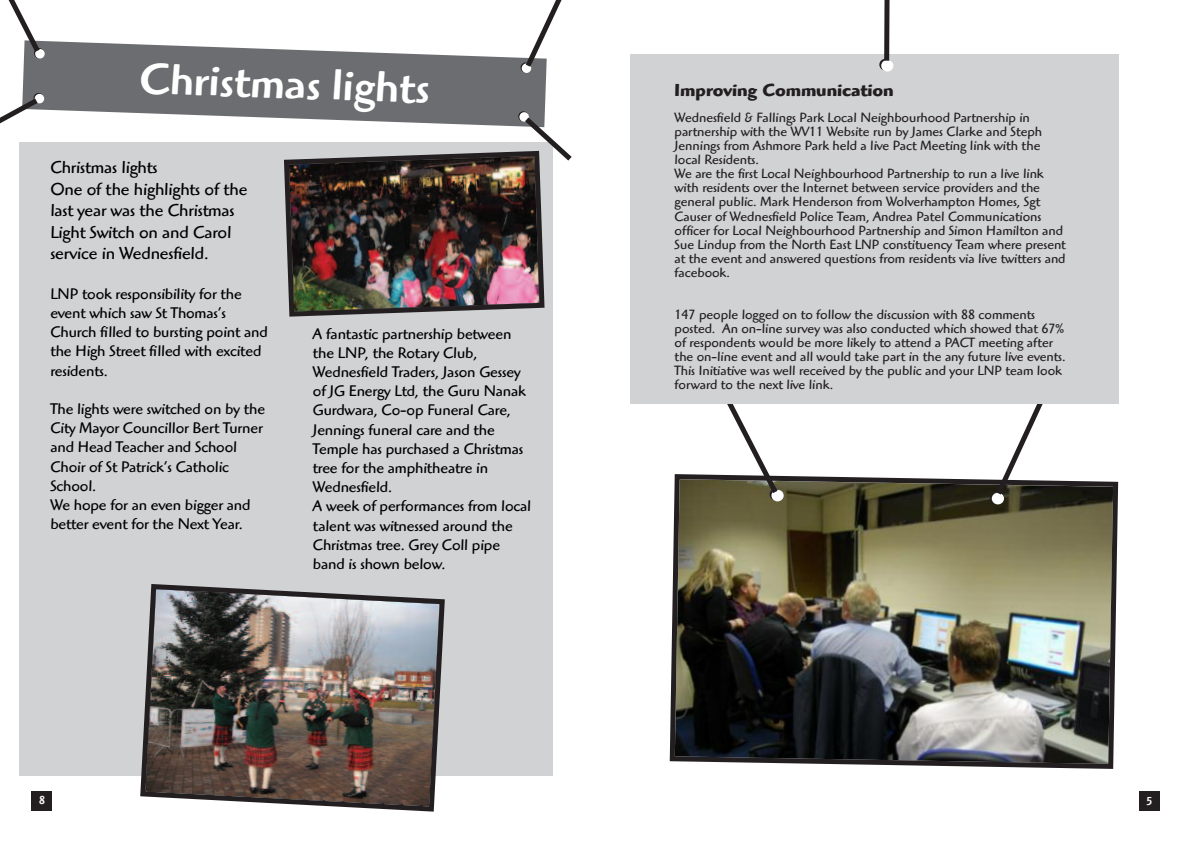
<style>
.page{position:relative;width:1191px;height:842px;background:#fff}
.page>*{position:absolute;margin:0;border:0;box-sizing:border-box;transform-origin:0 0}
.t1{font:500 45px "Highlander Std";color:#fff}
.t2{font:18px/21.6px "Highlander Std";letter-spacing:-.005em;color:#000}
.t3{font:700 18px "Highlander Std";color:#231f20}
.t4{font:16px/19.2px "Highlander Std";letter-spacing:-.005em;color:#000}
.t5{font:14px/14px "Highlander Std";color:#231f20}
.t6{font:500 12px "Highlander Std";color:#fff}
</style>
<div class="page">
<div style="left:32px;top:791px;width:20px;height:19px;background:#231f20"></div>
<img style="left:669px;top:474px;width:450px;height:295px">
<div style="left:990px;top:492px;width:12px;height:11px;background:#231f20;border-radius:50%"></div>
<div style="left:991px;top:493px;width:13px;height:11px;background:#fff;border-radius:50%"></div>
<svg style="left:992px;top:404px;width:56px;height:96px"></svg>
<div style="left:771px;top:490px;width:12px;height:11px;background:#fff;border-radius:50%"></div>
<svg style="left:719px;top:404px;width:63px;height:95px"></svg>
<div style="left:1139px;top:791px;width:20px;height:20px;background:#231f20"></div>
<div style="left:630px;top:54px;width:488px;height:350px;background:#d1d2d4"></div>
<svg style="left:879px;top:59px;width:12px;height:11px"></svg>
<div style="left:881px;top:60px;width:12px;height:12px;background:#fff;border-radius:50%"></div>
<svg style="left:881px;top:0;width:11px;height:66px"></svg>
<div style="left:19px;top:143px;width:533px;height:633px;background:#d1d2d4"></div>
<svg style="left:22px;top:41px;width:525px;height:78px;background:#808184"></svg>
<svg style="left:521px;top:0;width:41px;height:72px"></svg>
<svg style="left:8px;top:0;width:36px;height:58px"></svg>
<svg style="left:0;top:94px;width:43px;height:49px"></svg>
<img style="left:140px;top:584px;width:305px;height:228px">
<svg style="left:289px;top:112px;width:283px;height:199px"></svg>
<img style="left:284px;top:148px;width:263px;height:169px">
<h1 class="t1" style="left:140px;top:62px;width:292px;rotate:2deg">Christmas lights</h1>
<p class="t2" style="left:50px;top:158px;width:198px">Christmas lights<br>One of the highlights of the last year was the Christmas<br>Light Switch on and Carol service in Wednesfield.</p>
<p class="t4" style="left:50px;top:286px;width:219px">LNP took responsibility for the event which saw St Thomas’s<br>Church filled to bursting point and the High Street filled with excited residents.</p>
<p class="t4" style="left:50px;top:401px;width:216px">The lights were switched on by the<br>City Mayor Councillor Bert Turner and Head Teacher and School<br>Choir of St Patrick’s Catholic<br>School.<br>We hope for an even bigger and better event for the Next Year.</p>
<p class="t4" style="left:313px;top:326px;width:220px">A fantastic partnership between the LNP, the Rotary Club,<br>Wednesfield Traders, Jason Gessey of JG Energy Ltd, the Guru Nanak<br>Gurdwara, Co-op Funeral Care,<br>Jennings funeral care and the<br>Temple has purchased a Christmas tree for the amphitheatre in<br>Wednesfield.<br>A week of performances from local talent was witnessed around the<br>Christmas tree. Grey Coll pipe band is shown below.</p>
<p class="t3" style="left:674px;top:84px;width:221px">Improving Communication</p>
<p class="t5" style="left:674px;top:113px;width:393px">Wednesfield &amp; Fallings Park Local Neighbourhood Partnership in partnership with the WV11 Website run by James Clarke and Steph Jennings from Ashmore Park held a live Pact Meeting link with the local Residents.<br>We are the first Local Neighbourhood Partnership to run a live link with residents over the Internet between service providers and the general public. Mark Henderson from Wolverhampton Homes, Sgt Causer of Wednesfield Police Team, Andrea Patel Communications officer for Local Neighbourhood Partnership and Simon Hamilton and Sue Lindup from the North East LNP constituency Team where present at the event and answered questions from residents via live twitters and facebook.</p>
<p class="t5" style="left:674px;top:309px;width:392px">147 people logged on to follow the discussion with 88 comments posted. An on-line survey was also conducted which showed that 67% of respondents would be more likely to attend a PACT meeting after the on-line event and all would take part in the any future live events.<br>This Initiative was well received by the public and your LNP team look forward to the next live link.</p>
<p class="t6" style="left:39px;top:796px;width:8px">8</p>
<p class="t6" style="left:1146px;top:796px;width:8px">5</p>
</div>
